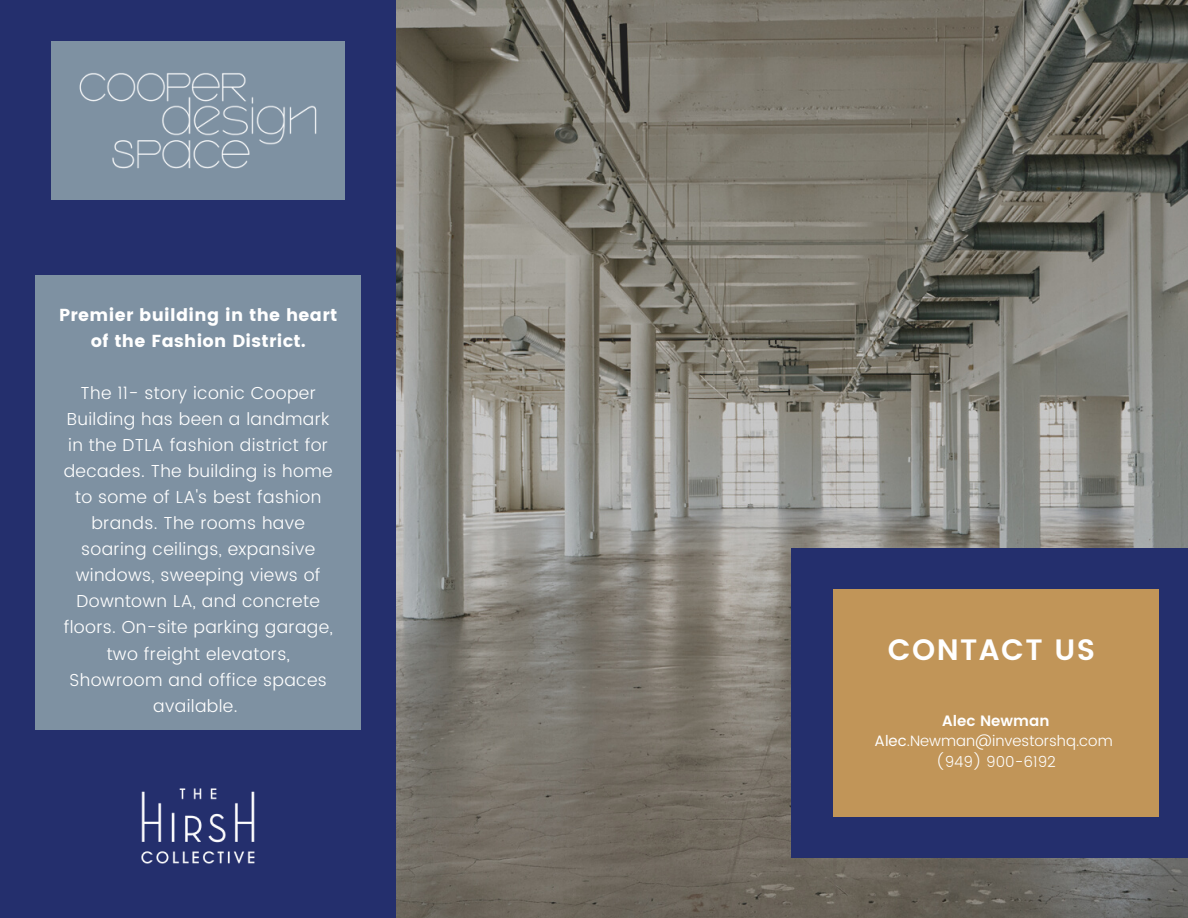
<style>
.page{position:relative;width:1188px;height:918px;background:#242f6d}
.page>*{position:absolute;margin:0;border:0;box-sizing:border-box;transform-origin:0 0}
.t1{font:600 29.55px "Poppins";letter-spacing:.05em;color:#fff}
.t2{font:300 17.4px/26.1px "Poppins";letter-spacing:.02em;color:#fff;text-align:center}
.t3{font:17.4px/26.1px "Poppins";letter-spacing:.02em;color:#fff;text-align:center}
.t4{font:300 15px "Poppins";color:#fff}
.t5{font:600 15px "Poppins";color:#fff}
.s1{font-weight:400}
</style>
<div class="page">
<img style="left:396px;top:0;width:792px;height:918px">
<div style="left:792px;top:548px;width:396px;height:309px;background:#242f6d"></div>
<div style="left:51px;top:41px;width:294px;height:159px;background:#7e91a2"></div>
<img style="left:79px;top:73px;width:238px;height:96px">
<div style="left:833px;top:589px;width:326px;height:227px;background:#c19558"></div>
<div style="left:36px;top:276px;width:325px;height:454px;background:#7e91a2"></div>
<img style="left:141px;top:789px;width:114px;height:74px">
<p class="t3" style="left:59px;top:301px;width:280px">Premier building in the heart of the Fashion District.</p>
<p class="t2" style="left:64px;top:380px;width:271px">The 11- story iconic Cooper<br>Building has been a landmark in the DTLA fashion district for decades. The building is home to some of LA's best fashion brands. The rooms have soaring ceilings, expansive windows, sweeping views of<br>Downtown LA, and concrete floors. On-site parking garage, two freight elevators,<br>Showroom and office spaces available.</p>
<p class="t1" style="left:888px;top:632px;width:209px">CONTACT US</p>
<p class="t5" style="left:942px;top:712px;width:109px">Alec Newman</p>
<p class="t4" style="left:875px;top:732px;width:240px"><span class="s1">Alec</span>.Newman@investorshq.com</p>
<p class="t4" style="left:936px;top:753px;width:121px">(949) 900-6192</p>
</div>
